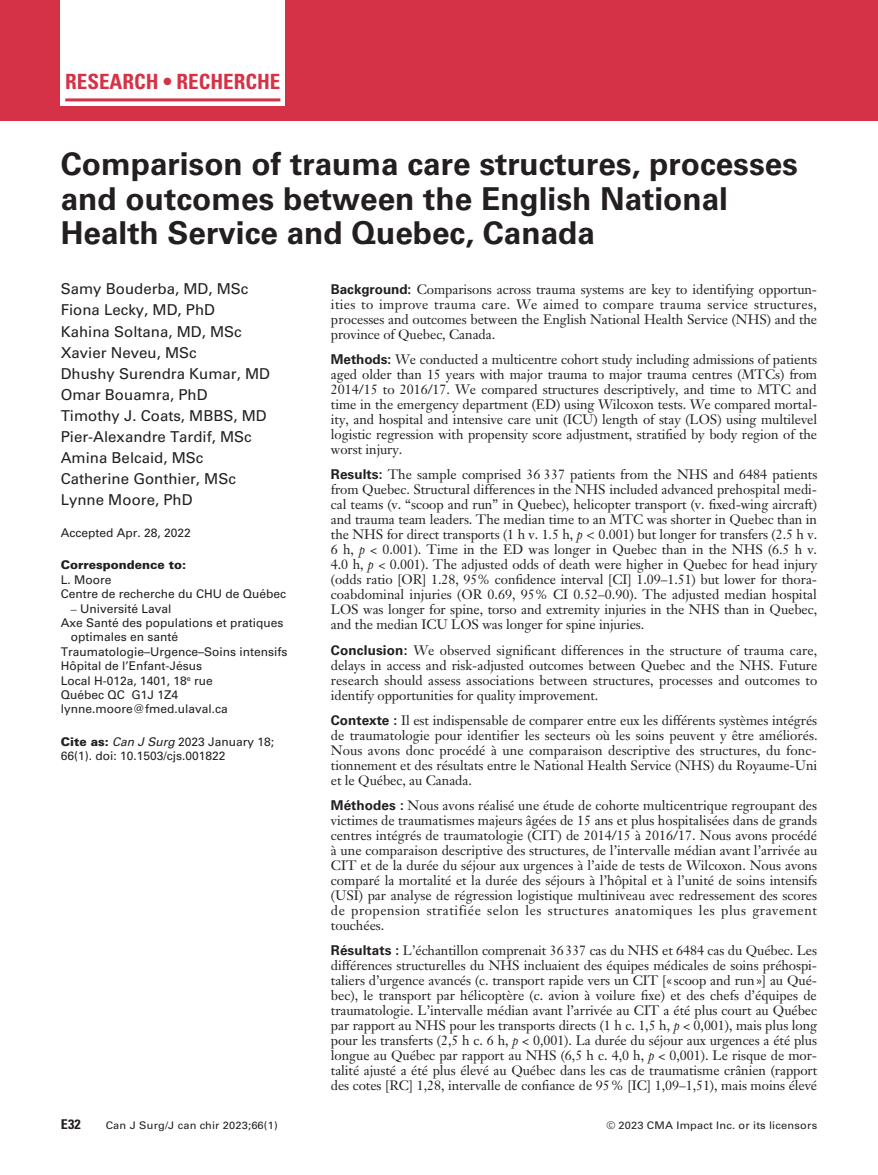
<style>
.page{position:relative;width:878px;height:1175px;background:#fff}
.page>*{position:absolute;margin:0;border:0;box-sizing:border-box;transform-origin:0 0}
.t1{font:700 31.5px/34.5px "Univers LT Std";color:#231f20}
.t2{font:700 condensed 21px "Univers LT Std";color:#d63247}
.t3{font:15px/21px "Univers LT Std";color:#231f20}
.t4{font:13.5px/15px "Janson Text LT Std";letter-spacing:-.005em;color:#231f20;text-align:justify}
.t5{font:700 condensed 13.5px "Univers LT Std";color:#231f20;scale:1.05 1}
.t6{font:12px/14.4px "Univers LT Std";color:#231f20}
.t7{font:900 12px "Univers LT Std";color:#231f20}
.t8{font:10.5px "Univers LT Std";letter-spacing:.015em;color:#231f20;scale:1.05 1}
.s1{font-family:"Univers LT Std";font-weight:700}
.s2{font-style:italic}
.s3{font-family:"Univers LT Std";font-weight:300}
.s4{font-family:"Source Sans Pro"}
.s5{font-family:"Janson Text LT Std"}
.s6{font-weight:900}
</style>
<div class="page">
<div style="left:0;top:0;width:877px;height:120px;background:#d63247"></div>
<div style="left:61px;top:0;width:224px;height:106px;background:#fff"></div>
<hr style="left:65px;top:98px;width:215px;height:3px;background:#d63247">
<h2 class="t2" style="left:65px;top:69px;width:216px">RESEARCH • RECHERCHE</h2>
<h1 class="t1" style="left:61px;top:147px;width:738px">Comparison of trauma care structures, processes and outcomes between the English National<br>Health Service and Quebec, Canada</h1>
<p class="t4" style="left:331px;top:281px;width:488px"><span class="s1">Background:</span> Comparisons across trauma systems are key to identifying opportun&shy;ities to improve trauma care. We aimed to compare trauma service structures, processes and outcomes between the English National Health Service (NHS) and the province of Quebec, Canada.</p>
<p class="t4" style="left:331px;top:352px;width:488px"><span class="s1">Methods:</span> We conducted a multicentre cohort study including admissions of patients aged older than 15 years with major trauma to major trauma centres (MTCs) from 2014/15 to 2016/17. We compared structures descriptively, and time to MTC and time in the emergency department (ED) using Wilcoxon tests. We compared mortal&shy;ity, and hospital and intensive care unit (ICU) length of stay (LOS) using multilevel logistic regression with propensity score adjustment, stratified by body region of the worst injury.</p>
<p class="t4" style="left:331px;top:467px;width:488px"><span class="s1">Results:</span> The sample comprised 36 337 patients from the NHS and 6484 patients from Quebec. Structural differences in the NHS included advanced prehospital medi&shy;cal teams (v. “scoop and run” in Quebec), helicopter transport (v. fixed-wing aircraft) and trauma team leaders. The median time to an MTC was shorter in Quebec than in the NHS for direct transports (1 h v. 1.5 h, <span class="s2">p</span> <span class="s3">&lt;</span> 0.001) but longer for transfers (2.5 h v.<br>6 h, <span class="s2">p</span> &lt; 0.001). Time in the ED was longer in Quebec than in the NHS (6.5 h v.<br>4.0 h, <span class="s2">p</span> &lt; 0.001). The adjusted odds of death were higher in Quebec for head injury (odds ratio [OR] 1.28, 95% confidence interval [CI] 1.09–1.51) but lower for thora&shy;coabdominal injuries (OR 0.69, 95% CI 0.52–0.90). The adjusted median hospital LOS was longer for spine, torso and extremity injuries in the NHS than in Quebec, and the median ICU LOS was longer for spine injuries.</p>
<p class="t4" style="left:331px;top:642px;width:488px"><span class="s1">Conclusion:</span> We observed significant differences in the structure of trauma care, delays in access and risk-adjusted outcomes between Quebec and the NHS. Future research should assess associations between structures, processes and outcomes to identify opportunities for quality improvement.</p>
<p class="t4" style="left:331px;top:712px;width:488px"><span class="s1">Contexte :</span> Il est indispensable de comparer entre eux les différents systèmes intégrés de traumatologie pour identifier les secteurs où les soins peuvent y être améliorés.<br>Nous avons donc procédé à une comparaison descriptive des structures, du fonc&shy;tionnement et des résultats entre le National Health Service (NHS) du Royaume-Uni et le Québec, au Canada.</p>
<p class="t4" style="left:331px;top:797px;width:488px"><span class="s1">Méthodes :</span> Nous avons réalisé une étude de cohorte multicentrique regroupant des victimes de traumatismes majeurs âgées de 15 ans et plus hospitalisées dans de grands centres intégrés de traumatologie (CIT) de 2014/15 à 2016/17. Nous avons procédé à une comparaison descriptive des structures, de l’intervalle médian avant l’arrivée au CIT et de la durée du séjour aux urgences à l’aide de tests de Wilcoxon. Nous avons comparé la mortalité et la durée des séjours à l’hôpital et à l’unité de soins intensifs (USI) par analyse de régression logistique multiniveau avec redressement des scores de propension stratifiée selon les structures anatomiques les plus gravement touchées.</p>
<p class="t4" style="left:331px;top:943px;width:488px"><span class="s1">Résultats :</span> L’échantillon comprenait 36337 cas du NHS et 6484 cas du Québec. Les différences structurelles du NHS incluaient des équipes médicales de soins préhospi&shy;taliers d’urgence avancés (c. transport rapide vers un CIT [<span class="s4">«</span> scoop and run<span class="s4">»</span>] au Qué&shy;bec), le transport par hélicoptère (c. avion à voilure fixe) et des chefs d’équipes de traumatologie. L’intervalle médian avant l’arrivée au CIT a été plus court au Québec par rapport au NHS pour les transports directs (1 h c. 1,5 h, <span class="s2">p</span> &lt; 0,001), mais plus long pour les transferts (2,5 h c. 6 h, <span class="s2">p</span> &lt; 0,001). La durée du séjour aux urgences a été plus longue au Québec par rapport au NHS (6,5 h c. 4,0 h, <span class="s2">p</span> &lt; 0,001). Le risque de mor&shy;talité ajusté a été plus élevé au Québec dans les cas de traumatisme crânien (rapport des cotes [RC] 1,28, intervalle de confiance de 95% [IC] 1,09–1,51), mais moins élevé</p>
<p class="t3" style="left:61px;top:279px;width:211px">Samy Bouderba, MD, MSc<br>Fiona Lecky, MD, PhD<br>Kahina Soltana, MD, MSc<br>Xavier Neveu, MSc<br>Dhushy Surendra Kumar, MD<br>Omar Bouamra, PhD<br>Timothy J. Coats, MBBS, MD<br>Pier-Alexandre Tardif, MSc<br>Amina Belcaid, MSc<br>Catherine Gonthier, MSc<br>Lynne Moore, PhD</p>
<p class="t6" style="left:61px;top:525px;width:132px">Accepted Apr. 28, 2022</p>
<p class="t7" style="left:61px;top:557px;width:127px">Correspondence to:</p>
<p class="t6" style="left:61px;top:572px;width:227px">L. Moore<br>Centre de recherche du CHU de Québec</p>
<p class="t6" style="left:71px;top:601px;width:102px"><span class="s5">–</span> Université Laval</p>
<p class="t6" style="left:61px;top:615px;width:224px">Axe Santé des populations et pratiques</p>
<p class="t6" style="left:71px;top:630px;width:109px">optimales en santé</p>
<p class="t6" style="left:61px;top:644px;width:228px">Traumatologie–Urgence–Soins intensifs</p>
<p class="t6" style="left:61px;top:659px;width:143px">Hôpital de l’Enfant-Jésus</p>
<p class="t6" style="left:61px;top:673px;width:154px">Local H-012a, 1401, 18<sup>e</sup> rue</p>
<p class="t6" style="left:61px;top:687px;width:119px">Québec QC G1J 1Z4</p>
<p class="t6" style="left:61px;top:702px;width:168px">lynne.moore@fmed.ulaval.ca</p>
<p class="t6" style="left:61px;top:734px;width:215px"><span class="s6">Cite as:</span> <span class="s2">Can J Surg</span> 2023 January 18;<br>66(1). doi: 10.1503/cjs.001822</p>
<p class="t5" style="left:61px;top:1116px;width:21px">E32</p>
<p class="t8" style="left:106px;top:1119px;width:165px">Can J Surg/J can chir 2023;66(1)</p>
<p class="t8" style="left:606px;top:1119px;width:202px">© 2023 CMA Impact Inc. or its licensors</p>
</div>
